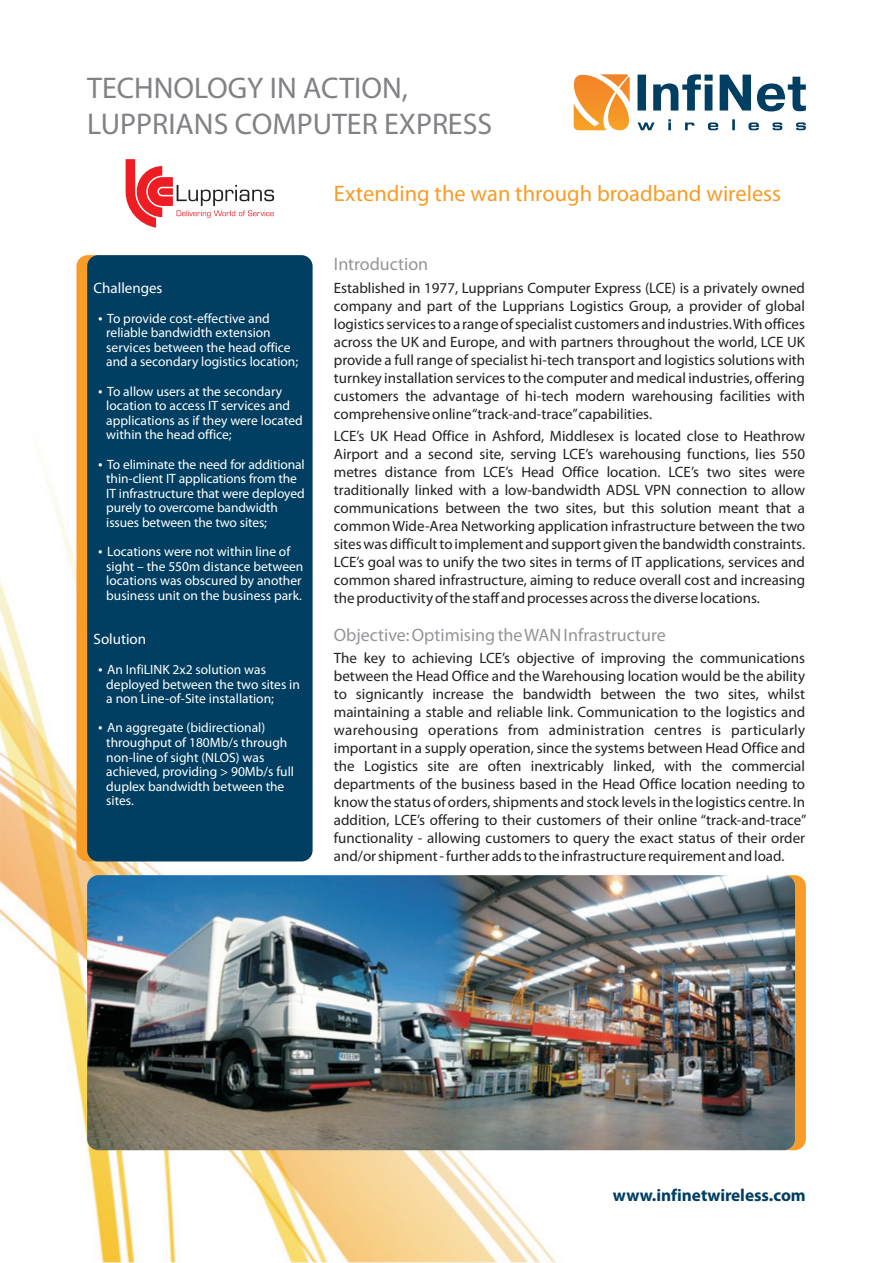
<style>
.page{position:relative;width:893px;height:1263px;background:#fff}
.page>*{position:absolute;margin:0;border:0;box-sizing:border-box;transform-origin:0 0}
.t1{font:30px/36px "Myriad Pro";color:#808285}
.t2{font:22.5px "Myriad Pro";color:#f89c27}
.t3{font:18px "Myriad Pro";color:#939598}
.t4{font:700 17.25px "Myriad Pro";color:#003f61}
.t5{font:15px/18px "Myriad Pro";color:#231f20;text-align:justify}
.t6{font:15px "Myriad Pro";color:#fff}
.t7{font:13.5px/14.5px "Myriad Pro";color:#fff}
</style>
<div class="page">
<img style="left:0;top:84px;width:806px;height:1179px">
<div style="left:87px;top:255px;width:225px;height:606px;background:#003f61;border-radius:11px"></div>
<svg style="left:571px;top:74px;width:60px;height:56px"></svg>
<svg style="left:637px;top:74px;width:168px;height:38px"></svg>
<svg style="left:637px;top:119px;width:168px;height:11px"></svg>
<svg style="left:787px;top:875px;width:18px;height:275px;background:#f59e2f"></svg>
<img style="left:87px;top:875px;width:708px;height:275px;border-radius:11px">
<svg style="left:126px;top:159px;width:148px;height:69px"></svg>
<svg style="left:76px;top:255px;width:29px;height:606px"></svg>
<h1 class="t1" style="left:87px;top:73px;width:406px">TECHNOLOGY IN ACTION,<br>LUPPRIANS COMPUTER EXPRESS</h1>
<p class="t6" style="left:93px;top:282px;width:71px">Challenges</p>
<p class="t7" style="left:106px;top:312px;width:186px">To provide cost-effective and reliable bandwidth extension services between the head office</p>
<p class="t7" style="left:106px;top:385px;width:198px">To allow users at the secondary location to access IT services and applications as if they were located</p>
<p class="t7" style="left:106px;top:458px;width:200px">To eliminate the need for additional thin-client IT applications from the IT infrastructure that were deployed purely to overcome bandwidth</p>
<p class="t7" style="left:106px;top:546px;width:198px">Locations were not within line of sight – the 550m distance between locations was obscured by another</p>
<p class="t7" style="left:106px;top:356px;width:193px">and a secondary logistics location;</p>
<p class="t7" style="left:106px;top:429px;width:127px">within the head office;</p>
<p class="t7" style="left:106px;top:516px;width:162px">issues between the two sites;</p>
<p class="t7" style="left:106px;top:589px;width:197px">business unit on the business park.</p>
<p class="t6" style="left:93px;top:634px;width:54px">Solution</p>
<p class="t7" style="left:106px;top:663px;width:195px">An InfiLINK 2x2 solution was deployed between the two sites in</p>
<p class="t7" style="left:106px;top:722px;width:189px">An aggregate (bidirectional) throughput of 180Mb/s through non-line of sight (NLOS) was achieved, providing &gt; 90Mb/s full duplex bandwidth between the sites.</p>
<p class="t7" style="left:106px;top:693px;width:169px">a non Line-of-Site installation;</p>
<h2 class="t2" style="left:334px;top:185px;width:448px">Extending the wan through broadband wireless</h2>
<p class="t3" style="left:334px;top:258px;width:96px">Introduction</p>
<p class="t5" style="left:334px;top:280px;width:473px">Established in 1977, Lupprians Computer Express (LCE) is a privately owned company and part of the Lupprians Logistics Group, a provider of global logistics services to a range of specialist customers and industries.With o ces across the UK and Europe, and with partners throughout the world, LCE UK provide a full range of specialist hi-tech transport and logistics solutions with turnkey installation services to the computer and medical industries, o ering customers the advantage of hi-tech modern warehousing facilities with comprehensive online“track-and-trace”capabilities.</p>
<p class="t5" style="left:334px;top:428px;width:473px">LCE’s UK Head O ce in Ashford, Middlesex is located close to Heathrow Airport and a second site, serving LCE’s warehousing functions, lies 550 metres distance from LCE’s Head O ce location. LCE’s two sites were traditionally linked with a low-bandwidth ADSL VPN connection to allow communications between the two sites, but this solution meant that a common Wide-Area Networking application infrastructure between the two sites was di cult to implement and support given the bandwidth constraints.<br>LCE’s goal was to unify the two sites in terms of IT applications, services and common shared infrastructure, aiming to reduce overall cost and increasing the productivity of the staff and processes across the diverse locations.</p>
<p class="t5" style="left:772px;top:316px;width:14px">ffi</p>
<p class="t5" style="left:763px;top:370px;width:10px">ff</p>
<p class="t5" style="left:442px;top:428px;width:14px">ffi</p>
<p class="t5" style="left:572px;top:464px;width:14px">ffi</p>
<p class="t5" style="left:402px;top:536px;width:14px">ffi</p>
<p class="t3" style="left:334px;top:628px;width:333px">Objective: Optimising theWAN Infrastructure</p>
<p class="t5" style="left:334px;top:650px;width:474px">The key to achieving LCE’s objective of improving the communications between the Head Office and the Warehousing location would be the ability to signicantly increase the bandwidth between the two sites, whilst maintaining a stable and reliable link. Communication to the logistics and warehousing operations from administration centres is particularly important in a supply operation, since the systems between Head Office and the Logistics site are often inextricably linked, with the commercial departments of the business based in the Head Office location needing to know the status of orders, shipments and stock levels in the logistics centre. In addition, LCE’s offering to their customers of their online “track-and-trace” functionality - allowing customers to query the exact status of their order and/or shipment - further adds to the infrastructure requirement and load.</p>
<p class="t4" style="left:613px;top:1189px;width:194px">www.infinetwireless.com</p>
</div>
